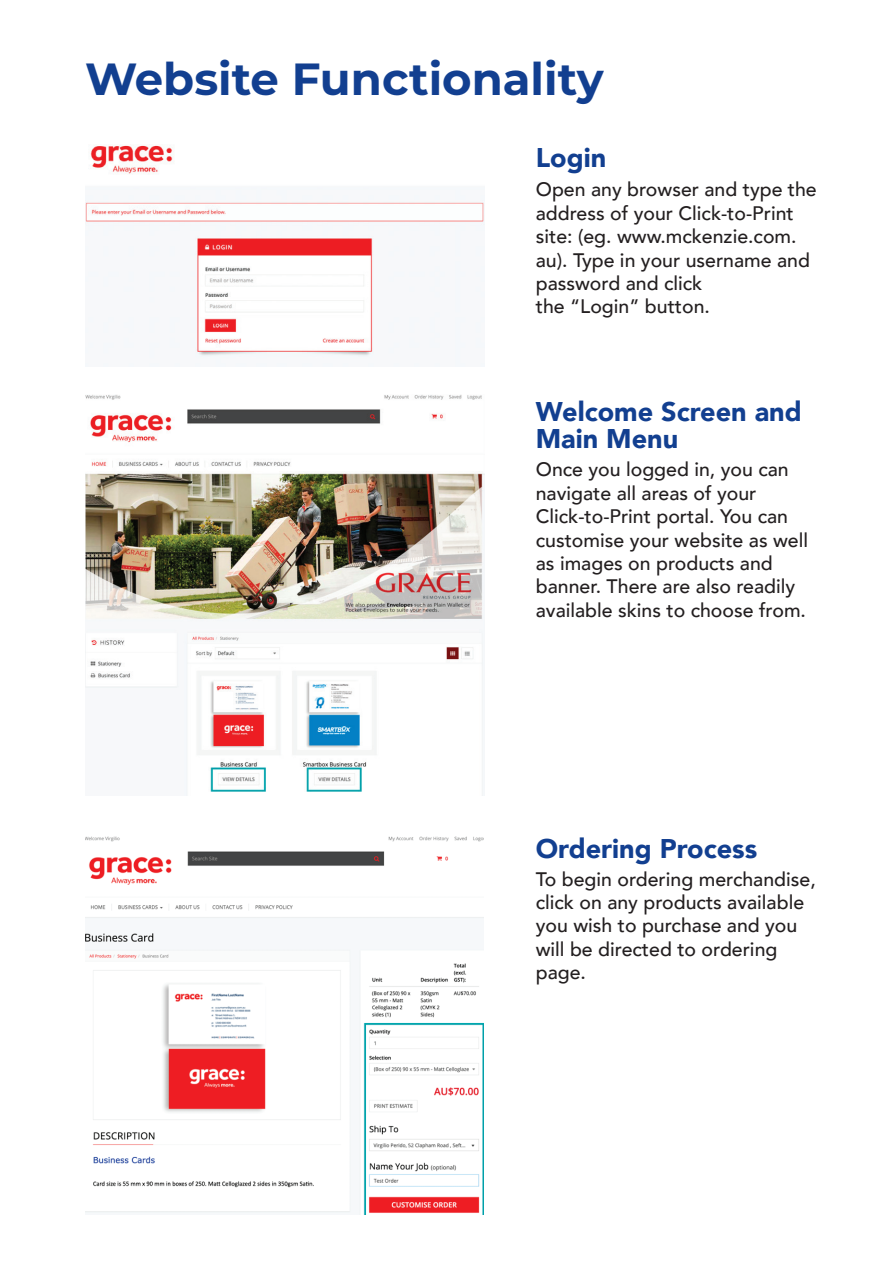
<style>
.page{position:relative;width:893px;height:1263px;background:#fff}
.page>*{position:absolute;margin:0;border:0;box-sizing:border-box;transform-origin:0 0}
.t1{font:700 45px "Montserrat";color:#123f90}
.t2{font:900 27px/26.4px "Avenir";color:#123f90}
.t3{font:500 19.5px/23.4px "Avenir";color:#231f20}
</style>
<div class="page">
<img style="left:85px;top:145px;width:400px;height:213px">
<img style="left:85px;top:395px;width:400px;height:400px">
<img style="left:85px;top:836px;width:398px;height:379px">
<h1 class="t1" style="left:85px;top:46px;width:520px">Website Functionality</h1>
<h2 class="t2" style="left:536px;top:144px;width:72px">Login</h2>
<p class="t3" style="left:536px;top:177px;width:283px">Open any browser and type the address of your Click-to-Print site: (eg. www.mckenzie.com. au). Type in your username and password and click<br>the “Login” button.</p>
<h2 class="t2" style="left:536px;top:398px;width:268px">Welcome Screen and<br>Main Menu</h2>
<p class="t3" style="left:536px;top:457px;width:274px">Once you logged in, you can navigate all areas of your<br>Click-to-Print portal. You can customise your website as well as images on products and banner. There are also readily available skins to choose from.</p>
<h2 class="t2" style="left:536px;top:835px;width:223px">Ordering Process</h2>
<p class="t3" style="left:536px;top:866px;width:281px">To begin ordering merchandise, click on any products available you wish to purchase and you will be directed to ordering page.</p>
</div>
